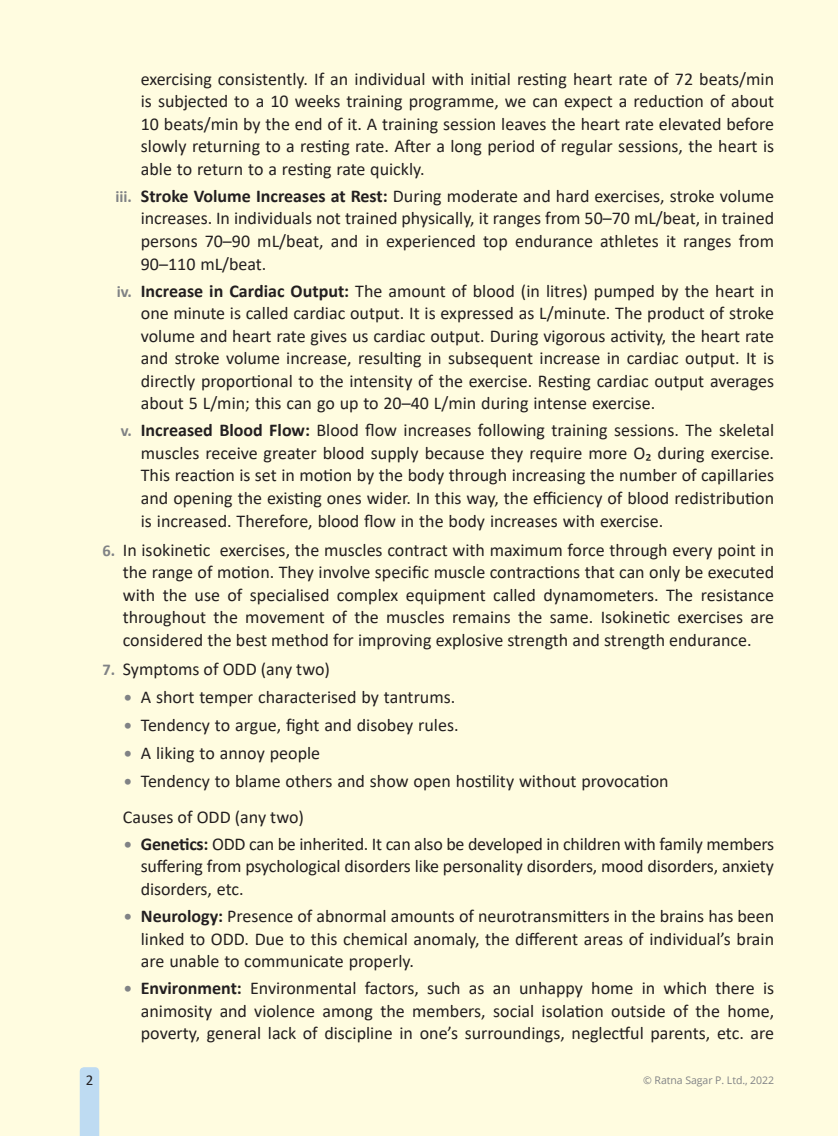
<style>
.page{position:relative;width:838px;height:1136px;background:#fff}
.page>*{position:absolute;margin:0;border:0;box-sizing:border-box;transform-origin:0 0}
.Exercise_abc{font:18px/22.5px "Calibri";color:#231f20;text-align:justify}
.Exer_123{font:18px/22.5px "Calibri";color:#231f20;text-align:justify}
.t1{font:15px "Calibri";color:#231f20}
.t2{font:10.5px "Open Sans";letter-spacing:-.005em;color:#808285}
.s1{font-weight:700;font-size:16.5px;color:#808285}
.s2{font-weight:700}
</style>
<div class="page">
<div style="left:0;top:0;width:837px;height:1135px;background:#fffce0"></div>
<svg style="left:80px;top:1067px;width:19px;height:68px"></svg>
<p class="Exercise_abc" style="left:141px;top:67px;width:635px">exercising consistently. If an individual with initial resting heart rate of 72 beats/min is subjected to a 10 weeks training programme, we can expect a reduction of about 10 beats/min by the end of it. A training session leaves the heart rate elevated before slowly returning to a resting rate. After a long period of regular sessions, the heart is able to return to a resting rate quickly.</p>
<p class="Exercise_abc" style="left:141px;top:184px;width:635px;text-indent:-25px"><span class="s1">iii.</span> <span class="s2">Stroke Volume Increases at Rest:</span> During moderate and hard exercises, stroke volume increases. In individuals not trained physically, it ranges from 50–70 mL/beat, in trained persons 70–90 mL/beat, and in experienced top endurance athletes it ranges from 90–110 mL/beat.</p>
<p class="Exercise_abc" style="left:141px;top:279px;width:635px;text-indent:-24px"><span class="s1">iv.</span> <span class="s2">Increase in Cardiac Output:</span> The amount of blood (in litres) pumped by the heart in one minute is called cardiac output. It is expressed as L/minute. The product of stroke volume and heart rate gives us cardiac output. During vigorous activity, the heart rate and stroke volume increase, resulting in subsequent increase in cardiac output. It is directly proportional to the intensity of the exercise. Resting cardiac output averages about 5 L/min; this can go up to 20–40 L/min during intense exercise.</p>
<p class="Exercise_abc" style="left:141px;top:419px;width:635px;text-indent:-20px"><span class="s1">v.</span> <span class="s2">Increased Blood Flow:</span> Blood flow increases following training sessions. The skeletal muscles receive greater blood supply because they require more O₂ during exercise.<br>This reaction is set in motion by the body through increasing the number of capillaries and opening the existing ones wider. In this way, the efficiency of blood redistribution is increased. Therefore, blood flow in the body increases with exercise.</p>
<p class="Exer_123" style="left:123px;top:538px;width:653px;text-indent:-20px"><span class="s1">6.</span> In isokinetic exercises, the muscles contract with maximum force through every point in the range of motion. They involve specific muscle contractions that can only be executed with the use of specialised complex equipment called dynamometers. The resistance throughout the movement of the muscles remains the same. Isokinetic exercises are considered the best method for improving explosive strength and strength endurance.</p>
<p class="Exer_123" style="left:103px;top:657px;width:229px"><span class="s1">7.</span> Symptoms of ODD (any two)</p>
<p class="Exercise_abc" style="left:124px;top:685px;width:333px"><span class="s1">•</span> A short temper characterised by tantrums.</p>
<p class="Exercise_abc" style="left:124px;top:713px;width:336px"><span class="s1">•</span> Tendency to argue, fight and disobey rules.</p>
<p class="Exercise_abc" style="left:124px;top:741px;width:198px"><span class="s1">•</span> A liking to annoy people</p>
<p class="Exercise_abc" style="left:124px;top:769px;width:546px"><span class="s1">•</span> Tendency to blame others and show open hostility without provocation</p>
<p class="Exer_123" style="left:123px;top:804px;width:183px">Causes of ODD (any two)</p>
<p class="Exercise_abc" style="left:141px;top:832px;width:635px;text-indent:-17px"><span class="s1">•</span> <span class="s2">Genetics:</span> ODD can be inherited. It can also be developed in children with family members suffering from psychological disorders like personality disorders, mood disorders, anxiety disorders, etc.</p>
<p class="Exercise_abc" style="left:141px;top:904px;width:635px;text-indent:-17px"><span class="s1">•</span> <span class="s2">Neurology:</span> Presence of abnormal amounts of neurotransmitters in the brains has been linked to ODD. Due to this chemical anomaly, the different areas of individual’s brain are unable to communicate properly.</p>
<p class="Exercise_abc" style="left:141px;top:976px;width:635px;text-indent:-17px"><span class="s1">•</span> <span class="s2">Environment:</span> Environmental factors, such as an unhappy home in which there is animosity and violence among the members, social isolation outside of the home, poverty, general lack of discipline in one’s surroundings, neglectful parents, etc. are</p>
<p class="t1" style="left:86px;top:1069px;width:9px">2</p>
<p class="t2" style="left:643px;top:1072px;width:132px">© Ratna Sagar P. Ltd., 2022</p>
</div>
